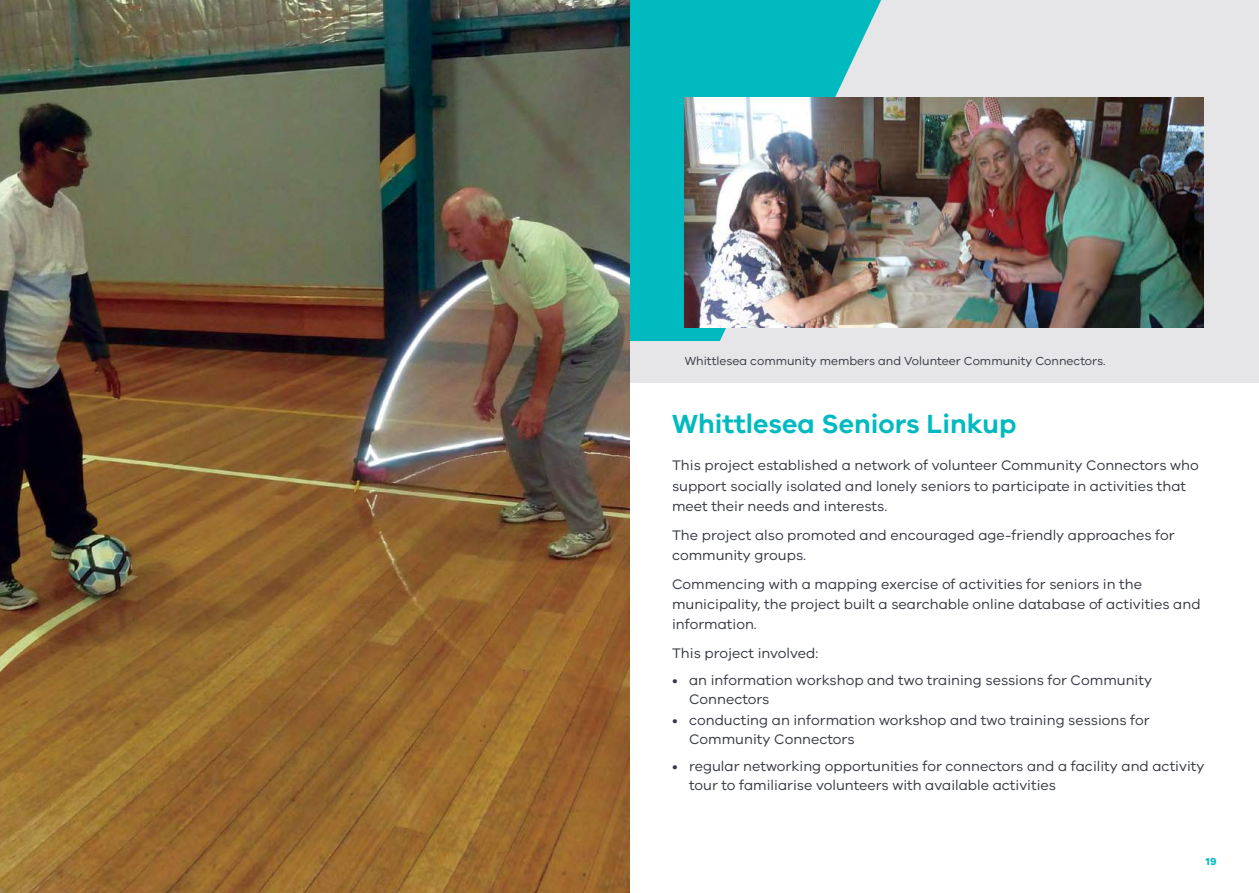
<style>
.page{position:relative;width:1259px;height:893px;background:#fff}
.page>*{position:absolute;margin:0;border:0;box-sizing:border-box;transform-origin:0 0}
.t1{font:600 27px "VIC";color:#00bac0}
.t2{font:14.25px/20.2px "VIC";color:#343741}
.t3{font:12px "VIC";color:#343741}
.t4{font:700 10.5px "VIC";color:#00bac0}
</style>
<div class="page">
<div style="left:629px;top:0;width:630px;height:383px;background:#e6e6e8"></div>
<svg style="left:629px;top:0;width:258px;height:341px;fill:#00bac0"></svg>
<img style="left:685px;top:98px;width:518px;height:229px">
<img style="left:0;top:0;width:629px;height:893px">
<p class="t3" style="left:685px;top:354px;width:422px">Whittlesea community members and Volunteer Community Connectors.</p>
<h1 class="t1" style="left:672px;top:408px;width:346px">Whittlesea Seniors Linkup</h1>
<p class="t2" style="left:672px;top:455px;width:528px">This project established a network of volunteer Community Connectors who support socially isolated and lonely seniors to participate in activities that meet their needs and interests.</p>
<p class="t2" style="left:672px;top:524px;width:504px">The project also promoted and encouraged age-friendly approaches for community groups.</p>
<p class="t2" style="left:672px;top:573px;width:530px">Commencing with a mapping exercise of activities for seniors in the municipality, the project built a searchable online database of activities and information.</p>
<p class="t2" style="left:672px;top:642px;width:148px">This project involved:</p>
<p class="t2" style="left:689px;top:670px;width:464px;line-height:18.8px;text-indent:-17px">• an information workshop and two training sessions for Community<br>Connectors</p>
<p class="t2" style="left:689px;top:710px;width:462px;line-height:18.8px;text-indent:-17px">• conducting an information workshop and two training sessions for<br>Community Connectors</p>
<p class="t2" style="left:689px;top:756px;width:517px;line-height:18.8px;text-indent:-17px">• regular networking opportunities for connectors and a facility and activity tour to familiarise volunteers with available activities</p>
<p class="t4" style="left:1206px;top:855px;width:12px">19</p>
</div>
